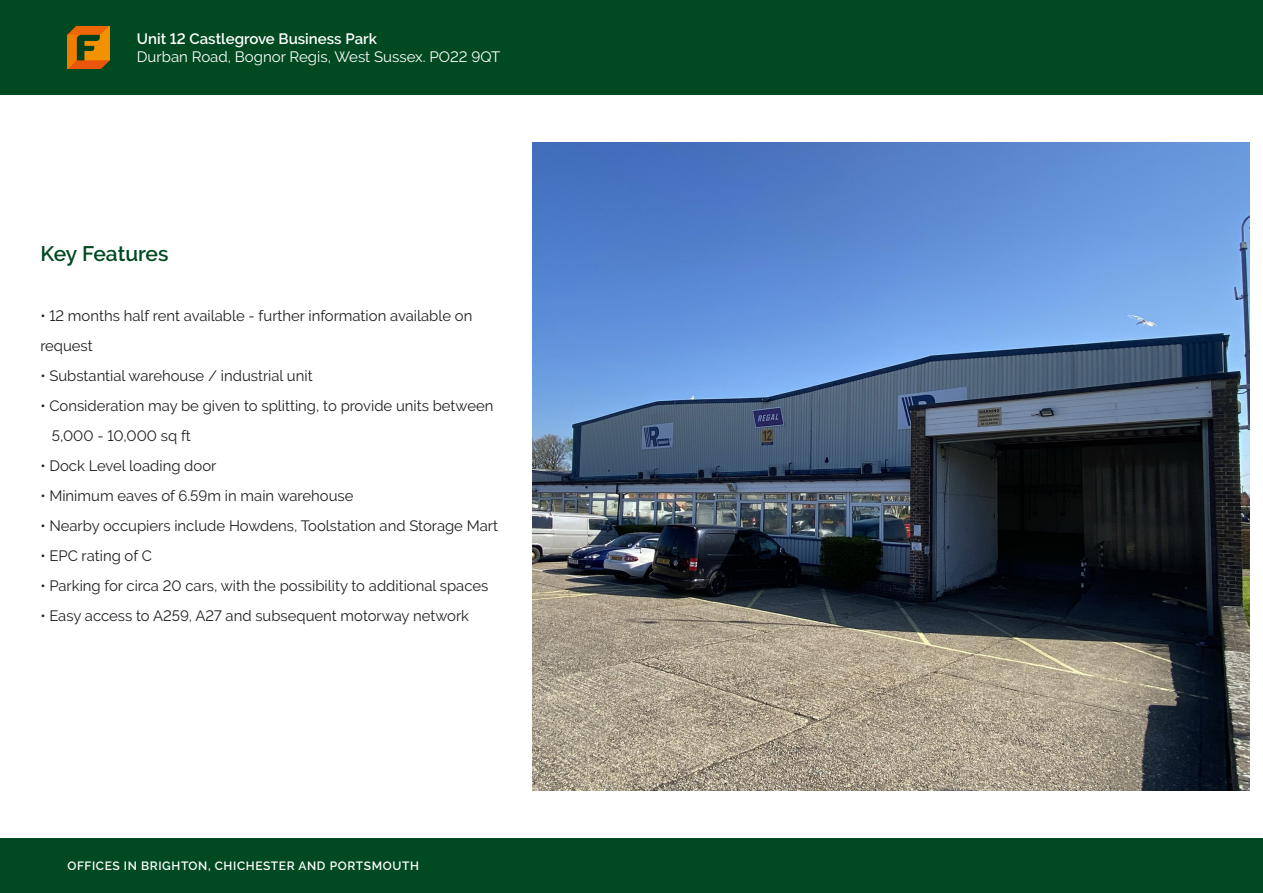
<style>
.page{position:relative;width:1263px;height:893px;background:#fff}
.page>*{position:absolute;margin:0;border:0;box-sizing:border-box;transform-origin:0 0}
.Flude_-_Sub_Header{font:600 21px "Raleway";letter-spacing:-.005em;color:#004921}
.Flude_-_Standard_Par{font:15px/30px "Raleway";color:#231f20}
.t1{font:15px "Raleway";color:#fff}
.t2{font:600 15px "Raleway";color:#fff}
.t3{font:600 12px "Raleway";letter-spacing:.05em;color:#fff}
</style>
<div class="page">
<div style="left:0;top:0;width:1263px;height:95px;background:#004921"></div>
<img style="left:67px;top:26px;width:43px;height:42px">
<div style="left:0;top:838px;width:1263px;height:55px;background:#004921"></div>
<img style="left:532px;top:142px;width:717px;height:649px">
<p class="t2" style="left:137px;top:30px;width:242px">Unit 12 Castlegrove Business Park</p>
<p class="t1" style="left:137px;top:48px;width:365px">Durban Road, Bognor Regis, West Sussex. PO22 9QT</p>
<p class="Flude_-_Sub_Header" style="left:40px;top:242px;width:130px">Key Features</p>
<p class="Flude_-_Standard_Par" style="left:40px;top:301px;width:433px">• 12 months half rent available - further information available on request</p>
<p class="Flude_-_Standard_Par" style="left:40px;top:361px;width:274px">• Substantial warehouse / industrial unit</p>
<p class="Flude_-_Standard_Par" style="left:40px;top:391px;width:455px">• Consideration may be given to splitting, to provide units between</p>
<p class="Flude_-_Standard_Par" style="left:52px;top:421px;width:141px">5,000 - 10,000 sq ft</p>
<p class="Flude_-_Standard_Par" style="left:40px;top:451px;width:178px">• Dock Level loading door</p>
<p class="Flude_-_Standard_Par" style="left:40px;top:481px;width:315px">• Minimum eaves of 6.59m in main warehouse</p>
<p class="Flude_-_Standard_Par" style="left:40px;top:511px;width:459px">• Nearby occupiers include Howdens, Toolstation and Storage Mart</p>
<p class="Flude_-_Standard_Par" style="left:40px;top:541px;width:113px">• EPC rating of C</p>
<p class="Flude_-_Standard_Par" style="left:40px;top:571px;width:449px">• Parking for circa 20 cars, with the possibility to additional spaces</p>
<p class="Flude_-_Standard_Par" style="left:40px;top:601px;width:430px">• Easy access to A259, A27 and subsequent motorway network</p>
<p class="t3" style="left:67px;top:858px;width:353px">OFFICES IN BRIGHTON, CHICHESTER AND PORTSMOUTH</p>
</div>
